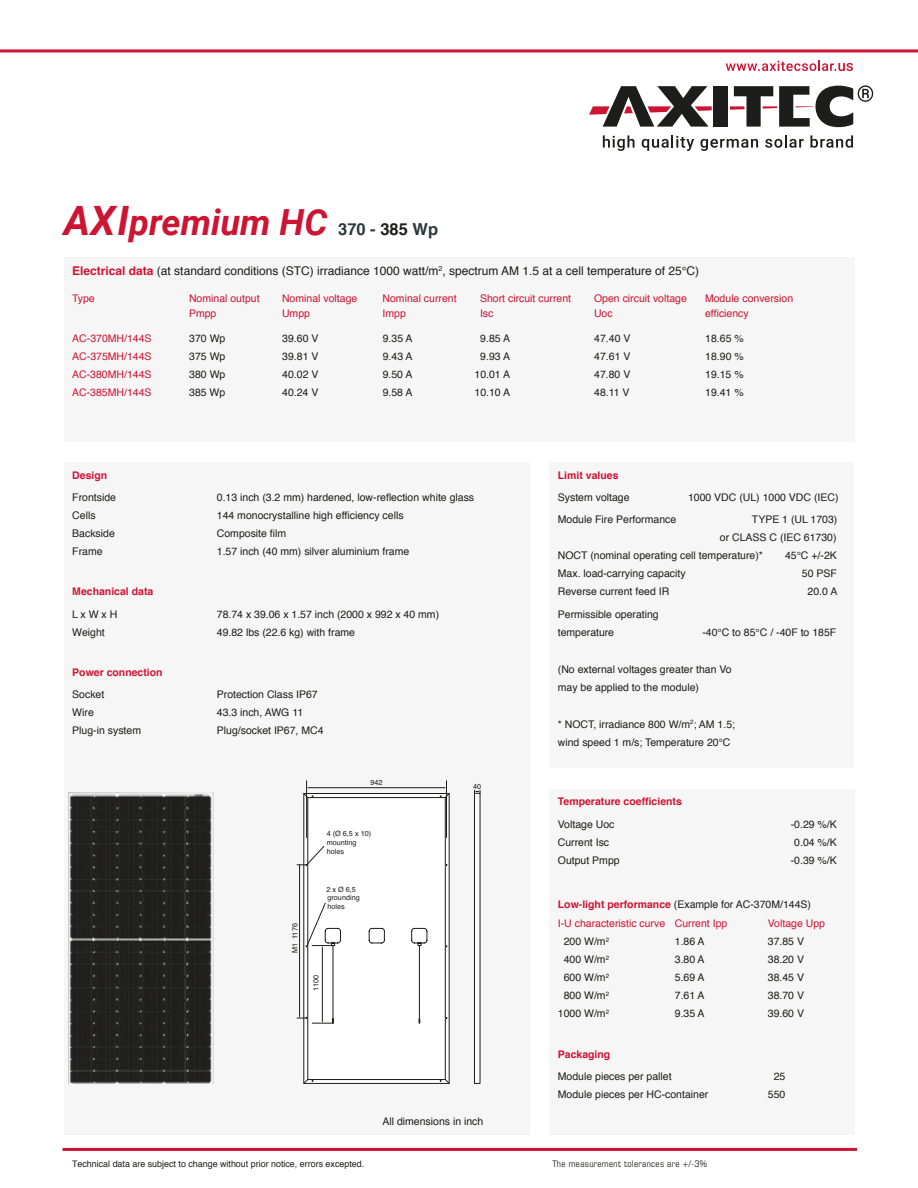
<style>
.page{position:relative;width:918px;height:1188px;background:#fff}
.page>*{position:absolute;margin:0;border:0;box-sizing:border-box;transform-origin:0 0}
.t1{font:italic 700 36px "Roboto";color:#cd1432}
.t2{font:12px "Helvetica";color:#1d1d1b}
.t3{font:10.5px/18px "Helvetica";color:#1d1d1b}
.t4{font:10.5px/19.2px "Helvetica";color:#cd1432}
.t5{font:700 10.5px "Helvetica";color:#cd1432}
.t6{font:9px "Helvetica";color:#1d1d1b}
.t7{font:condensed 9px "Eurostile";letter-spacing:.035em;color:#1d1d1b}
.t8{font:7.2px/8.7px "Helvetica";color:#1d1d1b}
.s1{font-size:40.5px}
.s2{font-family:"Helvetica";font-style:normal;font-size:16.5px;color:#2a363b}
.s3{font-family:"Helvetica";font-style:normal;font-size:16.5px;color:#1d1d1b}
.s4{font-weight:700;color:#cd1432}
.s5{font-weight:700}
.s6{color:#1d1d1b}
</style>
<div class="page">
<div style="left:64px;top:462px;width:466px;height:673px;background:#f6f6f6"></div>
<hr style="left:63px;top:1148px;width:794px;height:3px;background:#cd1432">
<div style="left:64px;top:257px;width:790px;height:185px;background:#f6f6f6"></div>
<div style="left:714px;top:86px;width:14px;height:41px;background:#1d1d1b"></div>
<svg style="left:589px;top:86px;width:123px;height:41px"></svg>
<svg style="left:603px;top:135px;width:32px;height:16px"></svg>
<svg style="left:642px;top:135px;width:52px;height:16px"></svg>
<svg style="left:700px;top:139px;width:58px;height:12px"></svg>
<svg style="left:765px;top:135px;width:39px;height:13px"></svg>
<svg style="left:810px;top:135px;width:43px;height:13px"></svg>
<svg style="left:726px;top:60px;width:127px;height:11px"></svg>
<svg style="left:730px;top:85px;width:143px;height:42px"></svg>
<hr style="left:0;top:49px;width:918px;height:3px;background:#cd1432">
<div style="left:549px;top:789px;width:306px;height:346px;background:#f6f6f6"></div>
<div style="left:549px;top:462px;width:305px;height:306px;background:#f6f6f6"></div>
<img style="left:68px;top:793px;width:146px;height:291px">
<svg style="left:474px;top:794px;width:6px;height:290px;fill:#fff"></svg>
<hr style="left:446px;top:781px;width:1px;height:56px;background:#1d1d1b">
<hr style="left:306px;top:781px;width:1px;height:56px;background:#1d1d1b">
<svg style="left:474px;top:790px;width:7px;height:4px"></svg>
<svg style="left:297px;top:787px;width:153px;height:297px"></svg>
<h1 class="t1" style="left:64px;top:197px;width:376px"><span class="s1">AXI</span>premium HC <span class="s2">370 -</span> <span class="s3">385</span> <span class="s2">Wp</span></h1>
<p class="t2" style="left:72px;top:261px;width:628px"><span class="s4">Electrical data</span> (at standard conditions (STC) irradiance 1000 watt/m<sup>2</sup>, spectrum AM 1.5 at a cell temperature of 25°C)</p>
<p class="t4" style="left:72px;top:289px;width:24px">Type</p>
<p class="t4" style="left:189px;top:289px;width:72px">Nominal output</p>
<p class="t4" style="left:282px;top:289px;width:77px">Nominal voltage</p>
<p class="t4" style="left:383px;top:289px;width:76px">Nominal current</p>
<p class="t4" style="left:480px;top:289px;width:93px">Short circuit current</p>
<p class="t4" style="left:594px;top:289px;width:94px">Open circuit voltage</p>
<p class="t4" style="left:705px;top:289px;width:90px">Module conversion</p>
<p class="t4" style="left:189px;top:304px;width:29px">Pmpp</p>
<p class="t4" style="left:282px;top:304px;width:30px">Umpp</p>
<p class="t4" style="left:383px;top:304px;width:25px">Impp</p>
<p class="t4" style="left:480px;top:304px;width:15px">Isc</p>
<p class="t4" style="left:594px;top:304px;width:20px">Uoc</p>
<p class="t4" style="left:705px;top:304px;width:45px">efficiency</p>
<p class="t4" style="left:72px;top:329px;width:81px">AC-370MH/144S</p>
<p class="t3" style="left:189px;top:330px;width:38px">370 Wp</p>
<p class="t3" style="left:282px;top:330px;width:38px">39.60 V</p>
<p class="t3" style="left:383px;top:330px;width:31px">9.35 A</p>
<p class="t3" style="left:480px;top:330px;width:31px">9.85 A</p>
<p class="t3" style="left:594px;top:330px;width:38px">47.40 V</p>
<p class="t3" style="left:705px;top:330px;width:40px">18.65 %</p>
<p class="t4" style="left:72px;top:347px;width:81px">AC-375MH/144S</p>
<p class="t3" style="left:189px;top:348px;width:38px">375 Wp</p>
<p class="t3" style="left:282px;top:348px;width:38px">39.81 V</p>
<p class="t3" style="left:383px;top:348px;width:31px">9.43 A</p>
<p class="t3" style="left:480px;top:348px;width:31px">9.93 A</p>
<p class="t3" style="left:594px;top:348px;width:38px">47.61 V</p>
<p class="t3" style="left:705px;top:348px;width:40px">18.90 %</p>
<p class="t4" style="left:72px;top:365px;width:81px">AC-380MH/144S</p>
<p class="t3" style="left:189px;top:366px;width:38px">380 Wp</p>
<p class="t3" style="left:282px;top:366px;width:38px">40.02 V</p>
<p class="t3" style="left:383px;top:366px;width:31px">9.50 A</p>
<p class="t3" style="left:475px;top:366px;width:37px">10.01 A</p>
<p class="t3" style="left:594px;top:366px;width:38px">47.80 V</p>
<p class="t3" style="left:705px;top:366px;width:40px">19.15 %</p>
<p class="t4" style="left:72px;top:383px;width:81px">AC-385MH/144S</p>
<p class="t3" style="left:189px;top:384px;width:38px">385 Wp</p>
<p class="t3" style="left:282px;top:384px;width:38px">40.24 V</p>
<p class="t3" style="left:383px;top:384px;width:31px">9.58 A</p>
<p class="t3" style="left:475px;top:384px;width:37px">10.10 A</p>
<p class="t3" style="left:594px;top:384px;width:37px">48.11 V</p>
<p class="t3" style="left:705px;top:384px;width:40px">19.41 %</p>
<p class="t5" style="left:72px;top:467px;width:37px">Design</p>
<p class="t3" style="left:72px;top:489px;width:45px">Frontside</p>
<p class="t3" style="left:217px;top:489px;width:259px">0.13 inch (3.2 mm) hardened, low-reflection white glass</p>
<p class="t3" style="left:72px;top:507px;width:25px">Cells</p>
<p class="t3" style="left:217px;top:507px;width:188px">144 monocrystalline high efficiency cells</p>
<p class="t3" style="left:72px;top:525px;width:44px">Backside</p>
<p class="t3" style="left:217px;top:525px;width:71px">Composite film</p>
<p class="t3" style="left:72px;top:543px;width:32px">Frame</p>
<p class="t3" style="left:217px;top:543px;width:194px">1.57 inch (40 mm) silver aluminium frame</p>
<p class="t5" style="left:72px;top:583px;width:83px">Mechanical data</p>
<p class="t3" style="left:72px;top:605px;width:47px">LxWxH</p>
<p class="t3" style="left:217px;top:605px;width:224px">78.74 x 39.06 x 1.57 inch (2000 x 992 x 40 mm)</p>
<p class="t3" style="left:72px;top:623px;width:34px">Weight</p>
<p class="t3" style="left:217px;top:623px;width:140px">49.82 lbs (22.6 kg) with frame</p>
<p class="t5" style="left:72px;top:664px;width:92px">Power connection</p>
<p class="t3" style="left:72px;top:686px;width:34px">Socket</p>
<p class="t3" style="left:217px;top:686px;width:102px">Protection Class IP67</p>
<p class="t3" style="left:72px;top:704px;width:23px">Wire</p>
<p class="t3" style="left:217px;top:704px;width:88px">43.3 inch, AWG 11</p>
<p class="t3" style="left:72px;top:722px;width:70px">Plug-in system</p>
<p class="t3" style="left:217px;top:722px;width:108px">Plug/socket IP67, MC4</p>
<p class="t8" style="left:370px;top:779px;width:14px">942</p>
<p class="t8" style="left:291px;top:953px;width:31px;rotate:-90deg">M1 1176</p>
<p class="t8" style="left:327px;top:830px;width:46px">4 (Ø 6,5 x 10) mounting holes</p>
<p class="t8" style="left:326px;top:885px;width:35px">2 x Ø 6,5 grounding holes</p>
<p class="t8" style="left:312px;top:991px;width:17px;rotate:-90deg">1100</p>
<p class="t8" style="left:473px;top:782px;width:10px">40</p>
<p class="t3" style="left:382px;top:1113px;width:102px">All dimensions in inch</p>
<p class="t5" style="left:558px;top:467px;width:62px">Limit values</p>
<p class="t3" style="left:558px;top:489px;width:73px">System voltage</p>
<p class="t3" style="left:688px;top:489px;width:152px">1000 VDC (UL) 1000 VDC (IEC)</p>
<p class="t3" style="left:558px;top:511px;width:120px">Module Fire Performance</p>
<p class="t3" style="left:752px;top:511px;width:87px">TYPE 1 (UL 1703)</p>
<p class="t3" style="left:720px;top:529px;width:118px">or CLASS C (IEC 61730)</p>
<p class="t3" style="left:558px;top:547px;width:207px">NOCT (nominal operating cell temperature)*</p>
<p class="t3" style="left:785px;top:547px;width:53px">45°C +/-2K</p>
<p class="t3" style="left:558px;top:565px;width:129px">Max. load-carrying capacity</p>
<p class="t3" style="left:802px;top:565px;width:37px">50 PSF</p>
<p class="t3" style="left:558px;top:583px;width:113px">Reverse current feed IR</p>
<p class="t3" style="left:808px;top:583px;width:31px">20.0 A</p>
<p class="t3" style="left:558px;top:605px;width:102px">Permissible operating temperature</p>
<p class="t3" style="left:702px;top:623px;width:135px">-40°C to 85°C / -40F to 185F</p>
<p class="t3" style="left:558px;top:660px;width:175px">(No external voltages greater than Vo may be applied to the module)</p>
<p class="t3" style="left:558px;top:715px;width:179px">* NOCT, irradiance 800 W/m<sup>2</sup>; AM 1.5; wind speed 1 m/s; Temperature 20°C</p>
<p class="t5" style="left:558px;top:793px;width:126px">Temperature coefficients</p>
<p class="t3" style="left:558px;top:815px;width:58px">Voltage Uoc</p>
<p class="t3" style="left:791px;top:815px;width:48px">-0.29 %/K</p>
<p class="t3" style="left:558px;top:833px;width:53px">Current Isc</p>
<p class="t3" style="left:794px;top:833px;width:44px">0.04 %/K</p>
<p class="t3" style="left:558px;top:851px;width:63px">Output Pmpp</p>
<p class="t3" style="left:791px;top:851px;width:48px">-0.39 %/K</p>
<p class="t4" style="left:558px;top:895px;width:255px"><span class="s5">Low-light performance</span> <span class="s6">(Example for AC-370M/144S)<br></span>I-U characteristic curve Current Ipp</p>
<p class="t4" style="left:768px;top:914px;width:59px">Voltage Upp</p>
<p class="t3" style="left:564px;top:933px;width:47px">200 W/m<sup>2</sup></p>
<p class="t3" style="left:675px;top:933px;width:31px">1.86 A</p>
<p class="t3" style="left:768px;top:933px;width:38px">37.85 V</p>
<p class="t3" style="left:564px;top:951px;width:47px">400 W/m<sup>2</sup></p>
<p class="t3" style="left:675px;top:951px;width:31px">3.80 A</p>
<p class="t3" style="left:768px;top:951px;width:38px">38.20 V</p>
<p class="t3" style="left:564px;top:969px;width:47px">600 W/m<sup>2</sup></p>
<p class="t3" style="left:675px;top:969px;width:31px">5.69 A</p>
<p class="t3" style="left:768px;top:969px;width:38px">38.45 V</p>
<p class="t3" style="left:564px;top:987px;width:47px">800 W/m<sup>2</sup></p>
<p class="t3" style="left:675px;top:987px;width:31px">7.61 A</p>
<p class="t3" style="left:768px;top:987px;width:38px">38.70 V</p>
<p class="t3" style="left:558px;top:1005px;width:53px">1000 W/m<sup>2</sup></p>
<p class="t3" style="left:675px;top:1005px;width:31px">9.35 A</p>
<p class="t3" style="left:768px;top:1005px;width:38px">39.60 V</p>
<p class="t5" style="left:558px;top:1045px;width:54px">Packaging</p>
<p class="t3" style="left:558px;top:1068px;width:115px">Module pieces per pallet</p>
<p class="t3" style="left:774px;top:1068px;width:13px">25</p>
<p class="t3" style="left:558px;top:1086px;width:152px">Module pieces per HC-container</p>
<p class="t3" style="left:768px;top:1086px;width:19px">550</p>
<p class="t6" style="left:72px;top:1157px;width:294px">Technical data are subject to change without prior notice, errors excepted.</p>
<p class="t7" style="left:552px;top:1158px;width:156px">The measurement tolerances are +/-3%</p>
</div>
